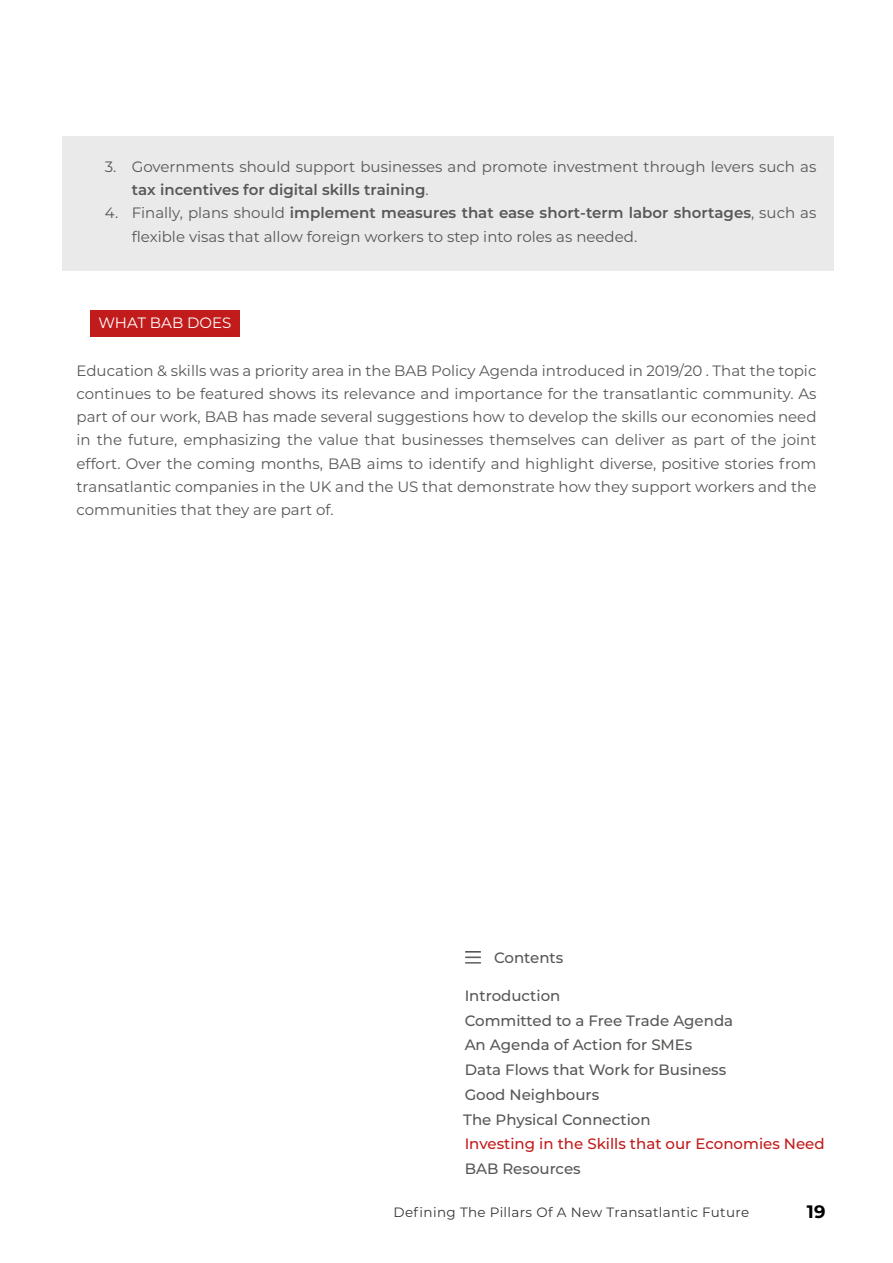
<style>
.page{position:relative;width:893px;height:1263px;background:#fff}
.page>*{position:absolute;margin:0;border:0;box-sizing:border-box;transform-origin:0 0}
.t1{font:700 18px "Montserrat";color:#000}
.t2{font:15px/23.2px "Montserrat";color:#575756}
.t3{font:500 15px/24.8px "Montserrat";color:#575756}
.t4{font:500 15px "Montserrat";color:#c21b1c}
.t5{font:15px "Montserrat";color:#fff}
.t6{font:13.5px "Montserrat";letter-spacing:.025em;color:#373636}
.s1{font-weight:600}
</style>
<div class="page">
<div style="left:62px;top:136px;width:772px;height:134px;background:#eaeaea"></div>
<div style="left:90px;top:310px;width:150px;height:26px;background:#c21b1c"></div>
<img style="left:465px;top:952px;width:15px;height:12px">
<p class="t2" style="left:132px;top:154px;width:686px;text-indent:-27px">3. Governments should support businesses and promote investment through levers such as <span class="s1">tax incentives for digital skills training</span>.</p>
<p class="t2" style="left:132px;top:201px;width:686px;text-indent:-27px">4. Finally, plans should <span class="s1">implement measures that ease short-term labor shortages</span>, such as flexible visas that allow foreign workers to step into roles as needed.</p>
<p class="t5" style="left:99px;top:313px;width:134px">WHAT BAB DOES</p>
<p class="t2" style="left:77px;top:358px;width:741px;text-align:justify">Education &amp; skills was a priority area in the BAB Policy Agenda introduced in 2019/20 . That the topic continues to be featured shows its relevance and importance for the transatlantic community. As part of our work, BAB has made several suggestions how to develop the skills our economies need in the future, emphasizing the value that businesses themselves can deliver as part of the joint effort. Over the coming months, BAB aims to identify and highlight diverse, positive stories from transatlantic companies in the UK and the US that demonstrate how they support workers and the communities that they are part of.</p>
<p class="t3" style="left:494px;top:944px;width:71px">Contents</p>
<p class="t3" style="left:465px;top:982px;width:97px">Introduction</p>
<p class="t3" style="left:465px;top:1007px;width:270px">Committed to a Free Trade Agenda</p>
<p class="t3" style="left:463px;top:1032px;width:265px">An Agenda of Action for SMEs<br>Data Flows that Work for Business<br>Good Neighbours<br>The Physical Connection</p>
<p class="t4" style="left:465px;top:1133px;width:362px">Investing in the Skills that our Economies Need</p>
<p class="t3" style="left:465px;top:1156px;width:118px">BAB Resources</p>
<p class="t6" style="left:394px;top:1203px;width:357px">Defining The Pillars Of A New Transatlantic Future</p>
<p class="t1" style="left:807px;top:1199px;width:20px">19</p>
</div>
